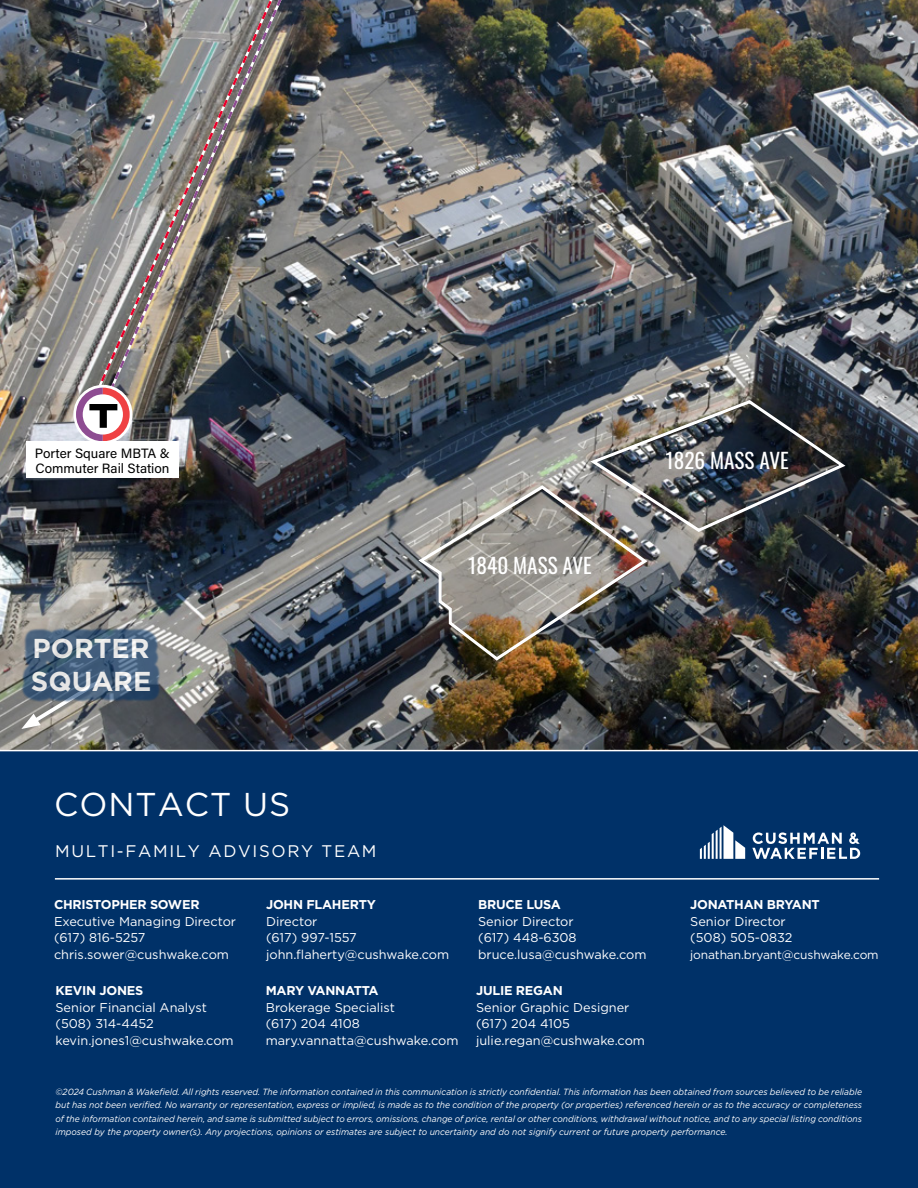
<style>
.page{position:relative;width:918px;height:1188px;background:#fff}
.page>*{position:absolute;margin:0;border:0;box-sizing:border-box;transform-origin:0 0}
.t1{font:33px "Gotham";letter-spacing:.03em;color:#fff}
.t2{font:700 27.3px/32.8px "Gotham";color:#fff}
.t3{font:21.15px "Oswald";color:#fff}
.t4{font:16.8px "Gotham";letter-spacing:.1em;color:#fff}
.t5{font:13.5px/14.9px "Acumin Pro";color:#000}
.t6{font:12.75px/16.5px "Gotham";color:#fff}
.t7{font:700 12.75px "Gotham";letter-spacing:-.02em;color:#fff}
.t8{font:12px "Gotham";letter-spacing:-.01em;color:#fff}
.t9{font:italic 9px/13.5px "Gotham";color:#fff;text-align:justify;scale:.95 1}
</style>
<div class="page">
<img style="left:0;top:0;width:918px;height:750px">
<div style="left:0;top:751px;width:918px;height:437px;background:#003168"></div>
<hr style="left:55px;top:878px;width:824px;height:2px;background:#fff">
<svg style="left:700px;top:825px;width:45px;height:34px"></svg>
<svg style="left:752px;top:832px;width:108px;height:27px"></svg>
<img style="left:417px;top:398px;width:431px;height:264px">
<img style="left:89px;top:0;width:204px;height:406px">
<img style="left:103px;top:0;width:196px;height:405px">
<svg style="left:73px;top:385px;width:60px;height:59px"></svg>
<svg style="left:76px;top:388px;width:54px;height:53px"></svg>
<div style="left:26px;top:441px;width:153px;height:37px;background:#fff"></div>
<svg style="left:21px;top:703px;width:81px;height:26px;background:#9c9a96"></svg>
<div style="left:21px;top:628px;width:140px;height:75px;background:#003168;opacity:.71"></div>
<h3 class="t5" style="left:35px;top:446px;width:137px">Porter Square MBTA &amp;<br>Commuter Rail Station</h3>
<h2 class="t2" style="left:31px;top:632px;width:122px">PORTER<br>SQUARE</h2>
<h3 class="t3" style="left:468px;top:547px;width:125px">1840 MASS AVE</h3>
<h3 class="t3" style="left:665px;top:442px;width:125px">1826 MASS AVE</h3>
<h1 class="t1" style="left:54px;top:784px;width:238px">CONTACT US</h1>
<h3 class="t4" style="left:55px;top:841px;width:323px">MULTI-FAMILY ADVISORY TEAM</h3>
<h3 class="t7" style="left:54px;top:896px;width:147px">CHRISTOPHER SOWER</h3>
<h3 class="t6" style="left:54px;top:913px;width:184px">Executive Managing Director (617) 816-5257 chris.sower@cushwake.com</h3>
<h3 class="t7" style="left:56px;top:982px;width:89px">KEVIN JONES</h3>
<h3 class="t6" style="left:56px;top:999px;width:180px">Senior Financial Analyst (508) 314-4452 kevin.jones1@cushwake.com</h3>
<h3 class="t7" style="left:266px;top:896px;width:111px">JOHN FLAHERTY</h3>
<h3 class="t6" style="left:266px;top:913px;width:185px">Director<br>(617) 997-1557 john.flaherty@cushwake.com</h3>
<h3 class="t7" style="left:266px;top:982px;width:114px">MARY VANNATTA</h3>
<h3 class="t6" style="left:266px;top:999px;width:194px">Brokerage Specialist<br>(617) 204 4108 mary.vannatta@cushwake.com</h3>
<h3 class="t7" style="left:478px;top:896px;width:84px">BRUCE LUSA</h3>
<h3 class="t6" style="left:478px;top:913px;width:170px">Senior Director<br>(617) 448-6308 bruce.lusa@cushwake.com</h3>
<h3 class="t7" style="left:476px;top:982px;width:88px">JULIE REGAN</h3>
<h3 class="t6" style="left:476px;top:999px;width:170px">Senior Graphic Designer (617) 204 4105 julie.regan@cushwake.com</h3>
<h3 class="t7" style="left:690px;top:896px;width:131px">JONATHAN BRYANT</h3>
<h3 class="t6" style="left:690px;top:913px;width:104px">Senior Director (508) 505-0832</h3>
<h3 class="t8" style="left:690px;top:947px;width:190px">jonathan.bryant@cushwake.com</h3>
<p class="t9" style="left:56px;top:1085px;width:851px">©2024 Cushman &amp; Wakefield. All rights reserved. The information contained in this communication is strictly confidential. This information has been obtained from sources believed to be reliable but has not been verified. No warranty or representation, express or implied, is made as to the condition of the property (or properties) referenced herein or as to the accuracy or completeness of the information contained herein, and same is submitted subject to errors, omissions, change of price, rental or other conditions, withdrawal without notice, and to any special listing conditions imposed by the property owner(s). Any projections, opinions or estimates are subject to uncertainty and do not signify current or future property performance.</p>
</div>
